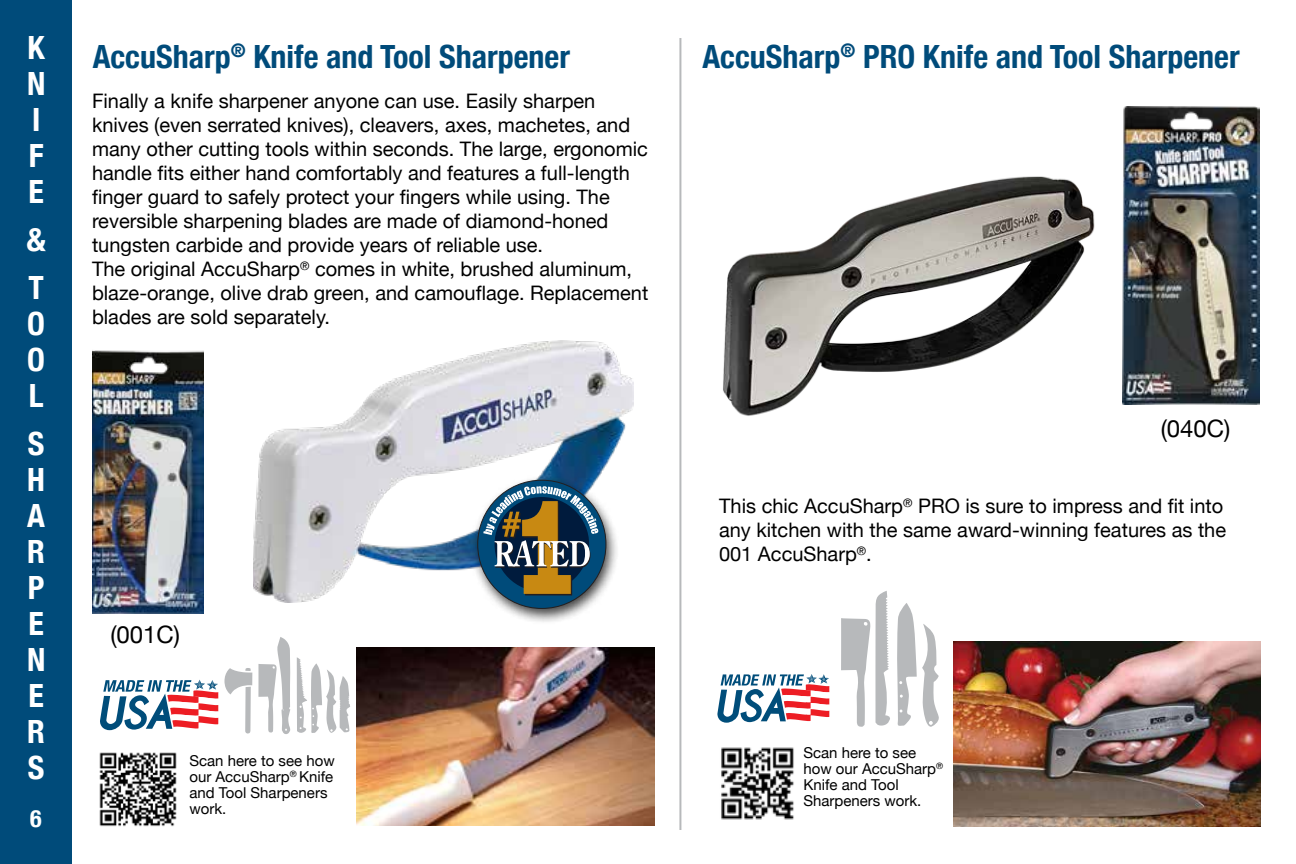
<style>
.page{position:relative;width:1296px;height:864px;background:#fff}
.page>*{position:absolute;margin:0;border:0;box-sizing:border-box;transform-origin:0 0}
.t1{font:700 condensed 32px "Helvetica Neue";color:#004b7a}
.t2{font:700 condensed 32px/36px "Helvetica Neue";color:#fff}
.t3{font:24px "Helvetica Neue";color:#000}
.t4{font:700 condensed 24px "Helvetica Neue";color:#fff}
.t5{font:20px/24px "Helvetica Neue";color:#000}
.t6{font:15px/16px "Helvetica Neue";color:#000}
</style>
<div class="page">
<div style="left:0;top:0;width:72px;height:864px;background:#004b7a"></div>
<img style="left:723px;top:176px;width:372px;height:240px">
<img style="left:253px;top:340px;width:380px;height:263px">
<img style="left:356px;top:648px;width:299px;height:177px">
<div style="left:470px;top:475px;width:150px;height:150px;background:#000;opacity:.75"></div>
<div style="left:478px;top:480px;width:128px;height:128px;background:#004b7a;border-radius:50%"></div>
<svg style="left:483px;top:486px;width:115px;height:109px"></svg>
<img style="left:99px;top:752px;width:78px;height:75px">
<img style="left:92px;top:350px;width:111px;height:264px">
<img style="left:721px;top:747px;width:73px;height:73px">
<img style="left:1123px;top:107px;width:136px;height:297px">
<hr style="left:679px;top:38px;width:2px;height:792px;background:#b7b9bb">
<img style="left:953px;top:642px;width:307px;height:184px">
<svg style="left:100px;top:680px;width:118px;height:50px"></svg>
<svg style="left:717px;top:674px;width:112px;height:49px"></svg>
<svg style="left:841px;top:591px;width:98px;height:136px"></svg>
<svg style="left:224px;top:668px;width:28px;height:66px"></svg>
<svg style="left:297px;top:657px;width:53px;height:76px"></svg>
<svg style="left:258px;top:637px;width:32px;height:97px"></svg>
<h1 class="t2" style="left:27px;top:27px;width:20px">K<br>N<br>I<br>F<br>E</h1>
<h1 class="t2" style="left:27px;top:213px;width:20px;line-height:48px">&amp;<br>T</h1>
<h1 class="t2" style="left:27px;top:303px;width:19px;text-align:justify">O O L</h1>
<h1 class="t2" style="left:27px;top:423px;width:20px;text-align:justify">S H A R P E N E R S</h1>
<p class="t4" style="left:30px;top:799px;width:13px">6</p>
<h1 class="t1" style="left:93px;top:30px;width:479px">AccuSharp<sup>®</sup> Knife and Tool Sharpener</h1>
<p class="t5" style="left:92px;top:90px;width:558px">Finally a knife sharpener anyone can use. Easily sharpen knives (even serrated knives), cleavers, axes, machetes, and many other cutting tools within seconds. The large, ergonomic handle fits either hand comfortably and features a full-length finger guard to safely protect your fingers while using. The reversible sharpening blades are made of diamond-honed tungsten carbide and provide years of reliable use.<br>The original AccuSharp<sup>®</sup> comes in white, brushed aluminum, blaze-orange, olive drab green, and camouflage. Replacement blades are sold separately.</p>
<p class="t3" style="left:110px;top:617px;width:71px">(001C)</p>
<p class="t6" style="left:189px;top:753px;width:147px">Scan here to see how our AccuSharp<sup>®</sup> Knife and Tool Sharpeners work.</p>
<h1 class="t1" style="left:702px;top:30px;width:539px">AccuSharp<sup>®</sup> PRO Knife and Tool Sharpener</h1>
<p class="t3" style="left:1161px;top:411px;width:71px">(040C)</p>
<p class="t5" style="left:719px;top:495px;width:509px">This chic AccuSharp<sup>®</sup> PRO is sure to impress and fit into any kitchen with the same award-winning features as the<br>001 AccuSharp<sup>®</sup>.</p>
<p class="t6" style="left:803px;top:745px;width:141px">Scan here to see how our AccuSharp<sup>®<br></sup>Knife and Tool<br>Sharpeners work.</p>
</div>
